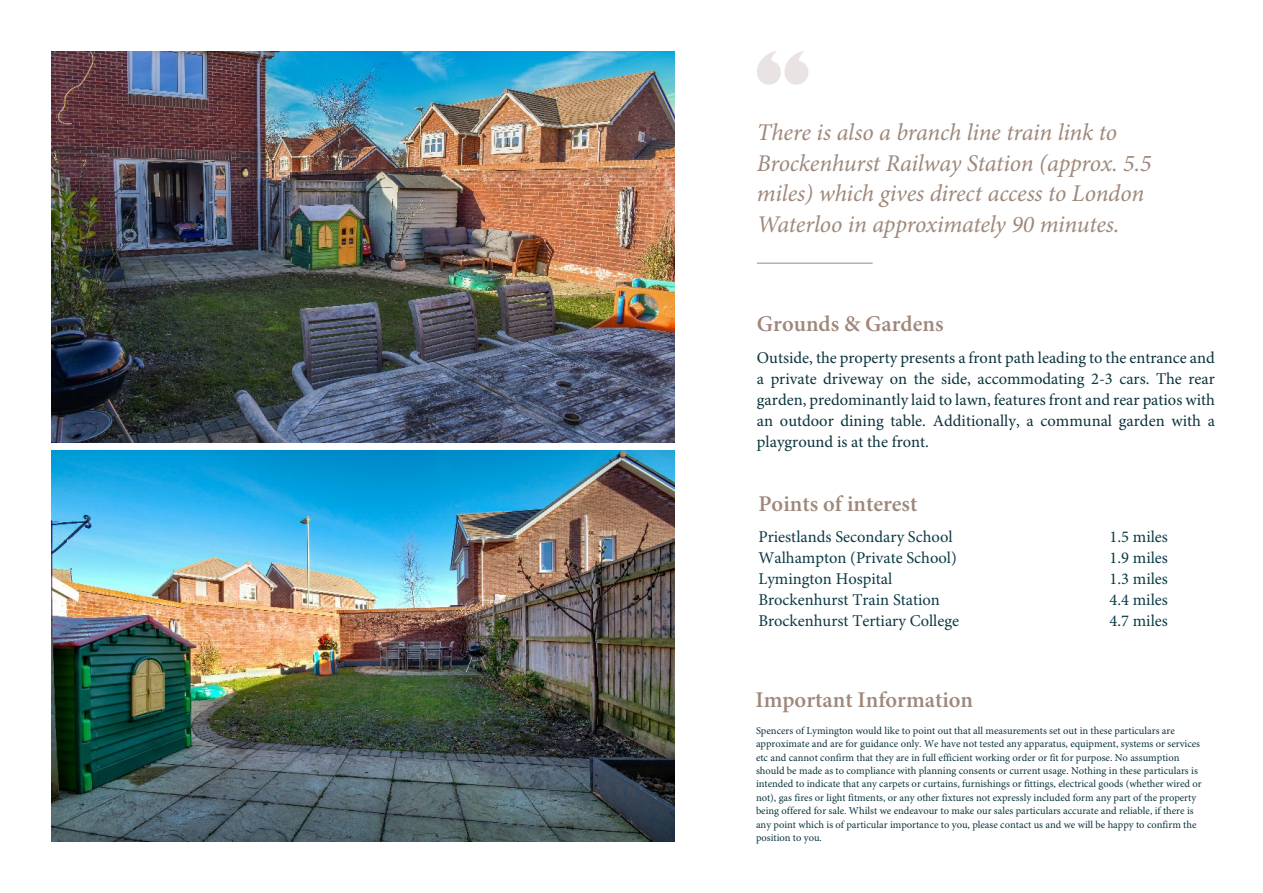
<style>
.page{position:relative;width:1263px;height:893px;background:#fff}
.page>*{position:absolute;margin:0;border:0;box-sizing:border-box;transform-origin:0 0}
.t1{font:italic 24px/30.8px "Minion Pro";letter-spacing:-.01em;color:#9e887b}
.t2{font:600 22.5px "Minion Pro";color:#9e887b}
.t3{font:16.5px/21.1px "Minion Pro";color:#0b333d;text-align:justify}
.t4{font:16.5px "Minion Pro";color:#0b3a46}
.t5{font:10.5px/13.4px "Minion Pro";color:#0b333d}
</style>
<div class="page">
<hr style="left:757px;top:263px;width:116px;height:1px;background:#9e887b">
<svg style="left:757px;top:51px;width:51px;height:34px"></svg>
<img style="left:51px;top:450px;width:624px;height:392px">
<img style="left:51px;top:51px;width:624px;height:392px">
<h1 class="t1" style="left:757px;top:119px;width:396px">There is also a branch line train link to Brockenhurst Railway Station (approx. 5.5 miles) which gives direct access to London Waterloo in approximately 90 minutes.</h1>
<h2 class="t2" style="left:757px;top:314px;width:188px">Grounds &amp; Gardens</h2>
<p class="t3" style="left:757px;top:349px;width:459px">Outside, the property presents a front path leading to the entrance and a private driveway on the side, accommodating 2-3 cars. The rear garden, predominantly laid to lawn, features front and rear patios with an outdoor dining table. Additionally, a communal garden with a playground is at the front.</p>
<h2 class="t2" style="left:758px;top:495px;width:160px">Points of interest</h2>
<h3 class="t4" style="left:758px;top:530px;width:196px">Priestlands Secondary School</h3>
<h3 class="t4" style="left:1109px;top:530px;width:60px">1.5 miles</h3>
<h3 class="t4" style="left:758px;top:551px;width:200px">Walhampton (Private School)</h3>
<h3 class="t4" style="left:1109px;top:551px;width:60px">1.9 miles</h3>
<h3 class="t4" style="left:758px;top:572px;width:135px">Lymington Hospital</h3>
<h3 class="t4" style="left:1109px;top:572px;width:60px">1.3 miles</h3>
<h3 class="t4" style="left:758px;top:593px;width:183px">Brockenhurst Train Station</h3>
<h3 class="t4" style="left:1109px;top:593px;width:60px">4.4 miles</h3>
<h3 class="t4" style="left:758px;top:614px;width:202px">Brockenhurst Tertiary College</h3>
<h3 class="t4" style="left:1109px;top:614px;width:60px">4.7 miles</h3>
<h2 class="t2" style="left:755px;top:691px;width:219px">Important Information</h2>
<p class="t5" style="left:756px;top:725px;width:447px">Spencers of Lymington would like to point out that all measurements set out in these particulars are approximate and are for guidance only. We have not tested any apparatus, equipment, systems or services etc and cannot confirm that they are in full efficient working order or fit for purpose. No assumption should be made as to compliance with planning consents or current usage. Nothing in these particulars is intended to indicate that any carpets or curtains, furnishings or fittings, electrical goods (whether wired or not), gas fires or light fitments, or any other fixtures not expressly included form any part of the property being offered for sale. Whilst we endeavour to make our sales particulars accurate and reliable, if there is any point which is of particular importance to you, please contact us and we will be happy to confirm the position to you.</p>
</div>
